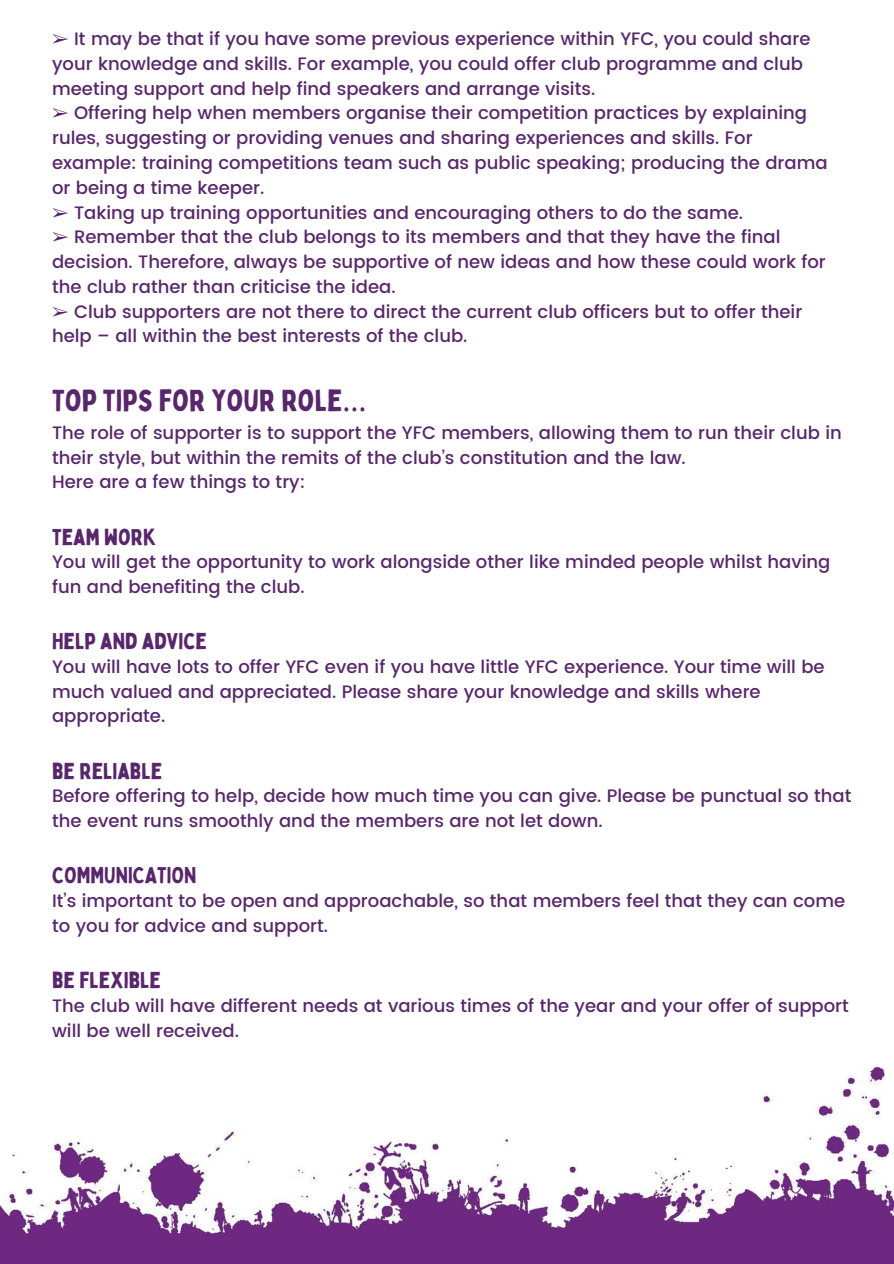
<style>
.page{position:relative;width:894px;height:1264px;background:#fff}
.page>*{position:absolute;margin:0;border:0;box-sizing:border-box;transform-origin:0 0}
.t1{font:30px "Bobby Jones";color:#58266c}
.t2{font:22.5px "Bobby Jones";color:#58266c}
.t3{font:500 18px/24.8px "Poppins";color:#58266c}
.s1{font-family:"Free Serif";font-weight:400}
.s2{font-family:"Noto Sans Gurmukhi"}
</style>
<div class="page">
<img style="left:0;top:1067px;width:893px;height:196px">
<h1 class="t3" style="left:52px;top:27px;width:759px"><span class="s1">➢</span> It may be that if you have some previous experience within YFC, you could share your knowledge and skills. For example, you could offer club programme and club meeting support and help find speakers and arrange visits.</h1>
<h1 class="t3" style="left:52px;top:101px;width:776px"><span class="s1">➢</span> Offering help when members organise their competition practices by explaining rules, suggesting or providing venues and sharing experiences and skills. For example: training competitions team such as public speaking; producing the drama or being a time keeper.</h1>
<h1 class="t3" style="left:52px;top:200px;width:692px"><span class="s1">➢</span> Taking up training opportunities and encouraging others to do the same.</h1>
<h1 class="t3" style="left:52px;top:225px;width:775px"><span class="s1">➢</span> Remember that the club belongs to its members and that they have the final decision. Therefore, always be supportive of new ideas and how these could work for the club rather than criticise the idea.</h1>
<h1 class="t3" style="left:52px;top:299px;width:751px"><span class="s1">➢</span> Club supporters are not there to direct the current club officers but to offer their help – all within the best interests of the club.</h1>
<p class="t1" style="left:52px;top:381px;width:316px">TOP TIPS FOR YOUR ROLE<span class="s2">…</span></p>
<p class="t3" style="left:52px;top:420px;width:791px">The role of supporter is to support the YFC members, allowing them to run their club in their style, but within the remits of the club’s constitution and the law.</p>
<p class="t3" style="left:52px;top:470px;width:254px">Here are a few things to try:</p>
<p class="t2" style="left:52px;top:522px;width:106px">TEAM WORK</p>
<p class="t3" style="left:52px;top:549px;width:779px">You will get the opportunity to work alongside other like minded people whilst having fun and benefiting the club.</p>
<p class="t2" style="left:52px;top:627px;width:156px">HELP AND ADVICE</p>
<p class="t3" style="left:52px;top:654px;width:774px">You will have lots to offer YFC even if you have little YFC experience. Your time will be much valued and appreciated. Please share your knowledge and skills where appropriate.</p>
<p class="t2" style="left:52px;top:756px;width:111px">BE RELIABLE</p>
<p class="t3" style="left:52px;top:783px;width:800px">Before offering to help, decide how much time you can give. Please be punctual so that the event runs smoothly and the members are not let down.</p>
<p class="t2" style="left:52px;top:861px;width:146px">COMMUNICATION</p>
<p class="t3" style="left:52px;top:888px;width:794px">It’s important to be open and approachable, so that members feel that they can come to you for advice and support.</p>
<p class="t2" style="left:52px;top:966px;width:110px">BE FLEXIBLE</p>
<p class="t3" style="left:52px;top:993px;width:798px">The club will have different needs at various times of the year and your offer of support will be well received.</p>
</div>
